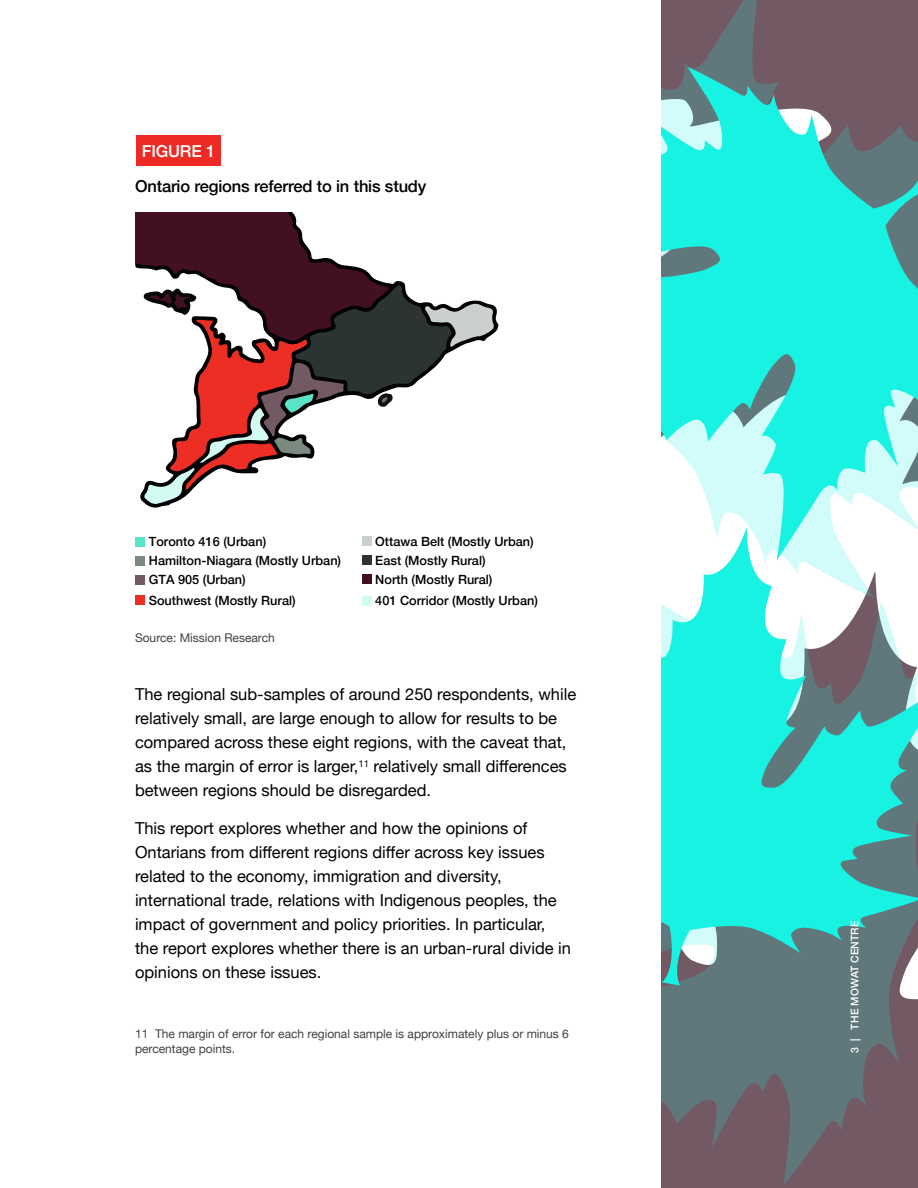
<style>
.page{position:relative;width:918px;height:1188px;background:#fff}
.page>*{position:absolute;margin:0;border:0;box-sizing:border-box;transform-origin:0 0}
.Paragraph{font:16.5px/24px "Helvetica Neue";color:#000}
.Figure_Description{font:500 16.5px "Helvetica Neue";letter-spacing:-.01em;color:#000}
.Figure_X{font:500 16.5px "Helvetica Neue";letter-spacing:-.01em;color:#fff}
.t1{font:500 12.75px/19px "Helvetica Neue";color:#000}
.Footnotes{font:12px/15px "Helvetica Neue";color:#414042}
.t2{font:500 10.5px "Helvetica Neue";letter-spacing:.01em;color:#fff}
</style>
<div class="page">
<svg style="left:662px;top:985px;width:256px;height:200px;background:#686a71"></svg>
<svg style="left:662px;top:0;width:256px;height:67px;background:#6f5c66"></svg>
<svg style="left:662px;top:561px;width:256px;height:424px;background:#4fd0c9"></svg>
<svg style="left:662px;top:67px;width:256px;height:494px;background:#57dcd4"></svg>
<div style="left:136px;top:136px;width:85px;height:30px;background:#ee2a24"></div>
<svg style="left:135px;top:213px;width:359px;height:291px"></svg>
<div style="left:136px;top:537px;width:9px;height:9px;background:#59e3c7"></div>
<div style="left:136px;top:556px;width:9px;height:9px;background:#7b897f"></div>
<div style="left:136px;top:575px;width:9px;height:9px;background:#725963"></div>
<div style="left:136px;top:595px;width:9px;height:10px;background:#ec2e25"></div>
<div style="left:362px;top:537px;width:10px;height:9px;background:#cad0cc"></div>
<div style="left:362px;top:556px;width:10px;height:9px;background:#2b3432"></div>
<div style="left:362px;top:575px;width:10px;height:9px;background:#430f22"></div>
<div style="left:362px;top:596px;width:10px;height:10px;background:#d2fcf2"></div>
<p class="Figure_X" style="left:142px;top:138px;width:75px">FIGURE 1</p>
<p class="Figure_Description" style="left:135px;top:172px;width:293px">Ontario regions referred to in this study</p>
<p class="t1" style="left:149px;top:531px;width:194px">Toronto 416 (Urban)<br>Hamilton-Niagara (Mostly Urban)<br>GTA 905 (Urban)</p>
<p class="t1" style="left:149px;top:590px;width:148px">Southwest (Mostly Rural)</p>
<p class="Footnotes" style="left:135px;top:631px;width:141px">Source: Mission Research</p>
<p class="t1" style="left:375px;top:531px;width:160px">Ottawa Belt (Mostly Urban)<br>East (Mostly Rural)<br>North (Mostly Rural)</p>
<p class="t1" style="left:375px;top:590px;width:164px">401 Corridor (Mostly Urban)</p>
<p class="Paragraph" style="left:135px;top:684px;width:443px">The regional sub-samples of around 250 respondents, while relatively small, are large enough to allow for results to be compared across these eight regions, with the caveat that, as the margin of error is larger,<sup>11</sup> relatively small differences between regions should be disregarded.</p>
<p class="Paragraph" style="left:135px;top:818px;width:438px">This report explores whether and how the opinions of Ontarians from different regions differ across key issues related to the economy, immigration and diversity, international trade, relations with Indigenous peoples, the impact of government and policy priorities. In particular, the report explores whether there is an urban-rural divide in opinions on these issues.</p>
<p class="Footnotes" style="left:135px;top:1027px;width:435px">11 The margin of error for each regional sample is approximately plus or minus 6 percentage points.</p>
<p class="t2" style="left:846px;top:1053px;width:134px;rotate:-90deg">3 | THE MOWAT CENTRE</p>
</div>
